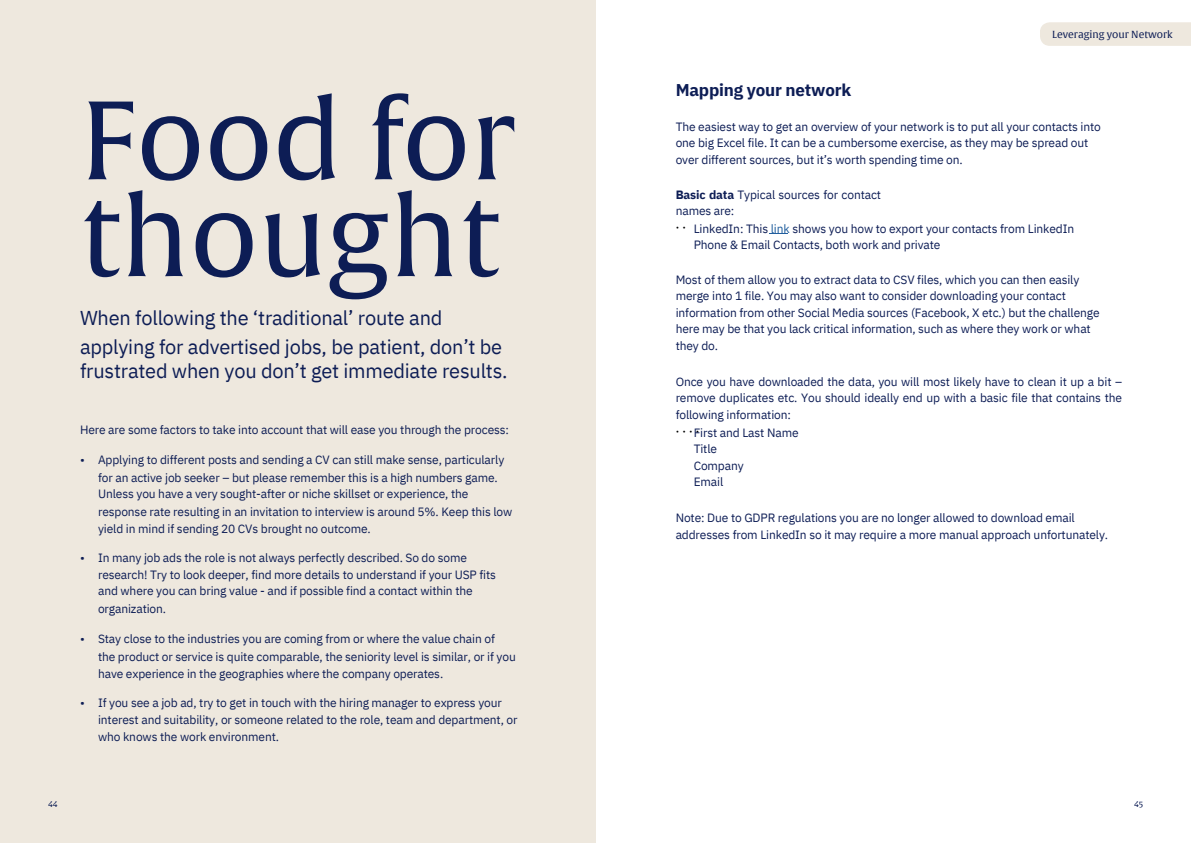
<style>
.page{position:relative;width:1191px;height:843px;background:#fff}
.page>*{position:absolute;margin:0;border:0;box-sizing:border-box;transform-origin:0 0}
.t1{font:109.1px/96.8px "Alverata";color:#0d1d55}
.t2{font:20px/29.2px "IBM Plex Sans";letter-spacing:-.01em;color:#0d1d55}
.t3{font:700 17px "IBM Plex Sans";letter-spacing:-.01em;color:#0d1d55}
.t4{font:12px/16.5px "IBM Plex Sans";letter-spacing:-.01em;color:#0d1d55}
.t5{font:12px "Montserrat";color:#000}
.t6{font:10px "Alverata";color:#0d1d55}
.t7{font:8px "Alverata";color:#0d1d55}
.s1{font-weight:700}
.s2{color:#215e9e}
</style>
<div class="page">
<div style="left:0;top:0;width:595px;height:842px;background:#eee8de"></div>
<svg style="left:769px;top:233px;width:18px;height:1px"></svg>
<div style="left:1040px;top:22px;width:150px;height:24px;background:#eee8de"></div>
<p class="t1" style="left:80px;top:99px;width:436px">Food for thought</p>
<p class="t2" style="left:80px;top:303px;width:423px">When following the ‘traditional’ route and applying for advertised jobs, be patient, don’t be</p>
<p class="t2" style="left:80px;top:356px;width:429px">frustrated when you don’t get immediate results.</p>
<h3 class="t4" style="left:80px;top:421px;width:430px">Here are some factors to take into account that will ease you through the process:</h3>
<p class="t4" style="left:80px;top:451px;width:6px">•</p>
<h3 class="t4" style="left:98px;top:450px;width:408px;line-height:18px">Applying to different posts and sending a CV can still make sense, particularly for an active job seeker – but please remember this is a high numbers game.</h3>
<h3 class="t4" style="left:98px;top:485px;width:416px;line-height:17.2px">Unless you have a very sought-after or niche skillset or experience, the response rate resulting in an invitation to interview is around 5%. Keep this low yield in mind if sending 20 CVs brought no outcome.</h3>
<p class="t4" style="left:80px;top:548px;width:6px">•</p>
<h3 class="t4" style="left:98px;top:548px;width:399px;line-height:17px">In many job ads the role is not always perfectly described. So do some research! Try to look deeper, find more details to understand if your USP fits and where you can bring value - and if possible find a contact within the organization.</h3>
<p class="t4" style="left:80px;top:630px;width:6px">•</p>
<h3 class="t4" style="left:98px;top:629px;width:419px;line-height:17.6px">Stay close to the industries you are coming from or where the value chain of<br>the product or service is quite comparable, the seniority level is similar, or if you have experience in the geographies where the company operates.</h3>
<p class="t4" style="left:80px;top:693px;width:6px">•</p>
<p class="t4" style="left:98px;top:693px;width:421px;line-height:16.9px">If you see a job ad, try to get in touch with the hiring manager to express your interest and suitability, or someone related to the role, team and department, or who knows the work environment.</p>
<h3 class="t3" style="left:675px;top:78px;width:177px">Mapping your network</h3>
<p class="t6" style="left:1052px;top:31px;width:122px">Leveraging your Network</p>
<h2 class="t4" style="left:675px;top:118px;width:426px">The easiest way to get an overview of your network is to put all your contacts into one big Excel file. It can be a cumbersome exercise, as they may be spread out over different sources, but it’s worth spending time on.</h2>
<h3 class="t4" style="left:675px;top:186px;width:207px"><span class="s1">Basic data</span> Typical sources for contact names are:</h3>
<h3 class="t5" style="left:675px;top:219px;width:12px">• •</h3>
<h3 class="t4" style="left:693px;top:220px;width:382px">LinkedIn: This <span class="s2">link</span> shows you how to export your contacts from LinkedIn<br>Phone &amp; Email Contacts, both work and private</h3>
<h3 class="t4" style="left:675px;top:271px;width:425px">Most of them allow you to extract data to CSV files, which you can then easily merge into 1 file. You may also want to consider downloading your contact information from other Social Media sources (Facebook, X etc.) but the challenge here may be that you lack critical information, such as where they work or what they do.</h3>
<h3 class="t4" style="left:675px;top:373px;width:448px;text-align:justify">Once you have downloaded the data, you will most likely have to clean it up a bit – remove duplicates etc. You should ideally end up with a basic file that contains the following information:</h3>
<h3 class="t5" style="left:675px;top:423px;width:25px">••••</h3>
<h3 class="t4" style="left:693px;top:424px;width:106px">First and Last Name<br>Title<br>Company<br>Email</h3>
<h3 class="t4" style="left:675px;top:509px;width:434px">Note: Due to GDPR regulations you are no longer allowed to download email addresses from LinkedIn so it may require a more manual approach unfortunately.</h3>
<h1 class="t7" style="left:48px;top:800px;width:11px">44</h1>
<h3 class="t7" style="left:1133px;top:800px;width:11px">45</h3>
</div>
